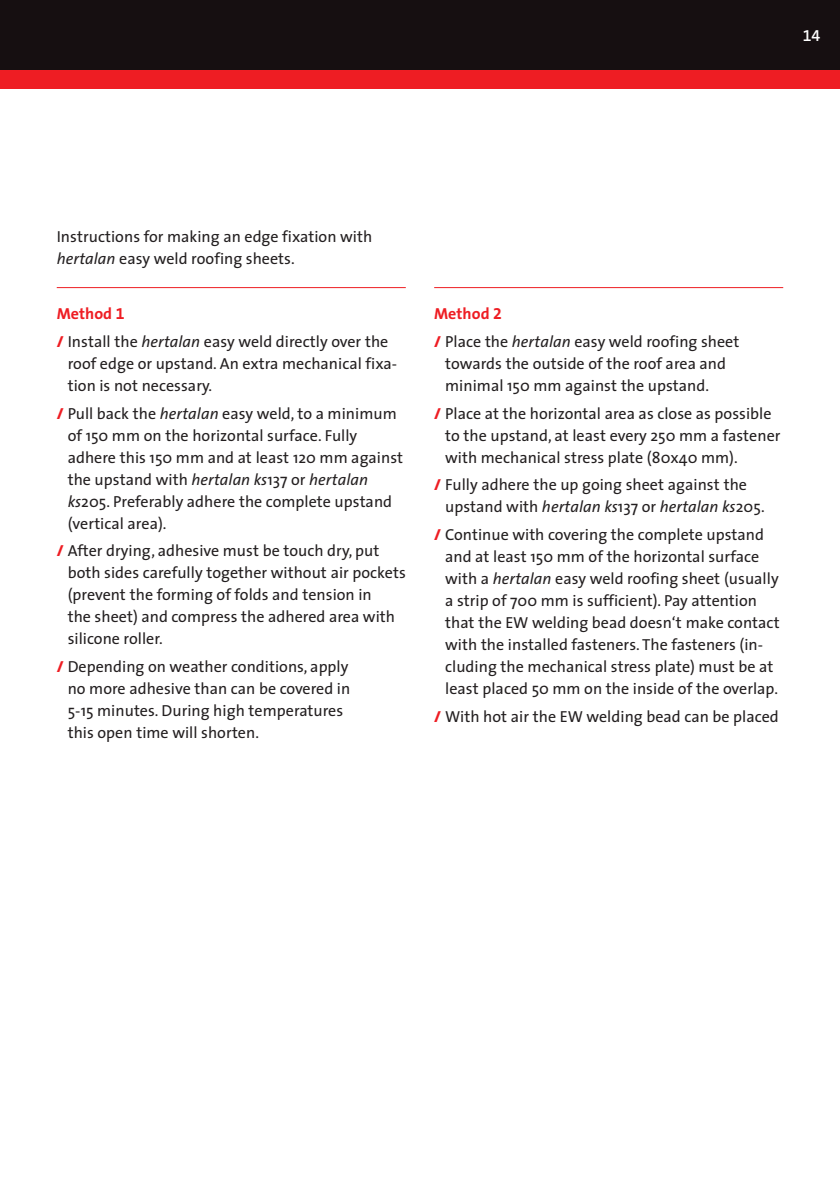
<style>
.page{position:relative;width:840px;height:1191px;background:#fff}
.page>*{position:absolute;margin:0;border:0;box-sizing:border-box;transform-origin:0 0}
.t1{font:16px/22px "The Sans";color:#231f20}
.t2{font:700 16px "The Sans";color:#ee1d23}
.t3{font:16px "The Sans Semi Bold Expert";color:#fff}
.s1{font-style:italic}
.s2{font-family:"The Sans Bold Expert";font-weight:400}
.s3{font-weight:800;color:#ee1d23}
</style>
<div class="page">
<div style="left:0;top:0;width:839px;height:70px;background:#160f11"></div>
<div style="left:0;top:70px;width:839px;height:18px;background:#ee1d23"></div>
<hr style="left:57px;top:287px;width:348px;height:1px;background:#ee1d23">
<hr style="left:434px;top:287px;width:348px;height:1px;background:#ee1d23">
<p class="t3" style="left:802px;top:22px;width:19px">14</p>
<p class="t1" style="left:57px;top:225px;width:317px">Instructions for making an edge fixation with <span class="s1">hertalan</span> easy weld roofing sheets.</p>
<p class="t2" style="left:57px;top:300px;width:69px">Method <span class="s2">1</span></p>
<p class="t1" style="left:68px;top:330px;width:331px;text-indent:-11px"><span class="s3">/</span> Install the <span class="s1">hertalan</span> easy weld directly over the roof edge or upstand. An extra mechanical fixa&shy;tion is not necessary.</p>
<p class="t1" style="left:68px;top:402px;width:337px;text-indent:-11px"><span class="s3">/</span> Pull back the <span class="s1">hertalan</span> easy weld, to a minimum of 150 mm on the horizontal surface. Fully adhere this 150 mm and at least 120 mm against the upstand with <span class="s1">hertalan ks</span>137 or <span class="s1">hertalan ks</span>205. Preferably adhere the complete upstand (vertical area).</p>
<p class="t1" style="left:68px;top:539px;width:339px;text-indent:-11px"><span class="s3">/</span> After drying, adhesive must be touch dry, put both sides carefully together without air pockets (prevent the forming of folds and tension in<br>the sheet) and compress the adhered area with silicone roller.</p>
<p class="t1" style="left:68px;top:655px;width:284px;text-indent:-11px"><span class="s3">/</span> Depending on weather conditions, apply no more adhesive than can be covered in 5-15 minutes. During high temperatures this open time will shorten.</p>
<p class="t2" style="left:434px;top:300px;width:69px">Method <span class="s2">2</span></p>
<p class="t1" style="left:445px;top:330px;width:295px;text-indent:-11px"><span class="s3">/</span> Place the <span class="s1">hertalan</span> easy weld roofing sheet towards the outside of the roof area and minimal 150 mm against the upstand.</p>
<p class="t1" style="left:445px;top:402px;width:336px;text-indent:-11px"><span class="s3">/</span> Place at the horizontal area as close as possible to the upstand, at least every 250 mm a fastener with mechanical stress plate (80x40 mm).</p>
<p class="t1" style="left:445px;top:473px;width:321px;text-indent:-11px"><span class="s3">/</span> Fully adhere the up going sheet against the upstand with <span class="s1">hertalan ks</span>137 or <span class="s1">hertalan ks</span>205.</p>
<p class="t1" style="left:445px;top:523px;width:336px;text-indent:-11px"><span class="s3">/</span> Continue with covering the complete upstand and at least 150 mm of the horizontal surface with a <span class="s1">hertalan</span> easy weld roofing sheet (usually a strip of 700 mm is sufficient). Pay attention that the EW welding bead doesn‘t make contact with the installed fasteners. The fasteners (in&shy;cluding the mechanical stress plate) must be at least placed 50 mm on the inside of the overlap.</p>
<p class="t1" style="left:434px;top:705px;width:346px"><span class="s3">/</span> With hot air the EW welding bead can be placed</p>
</div>
